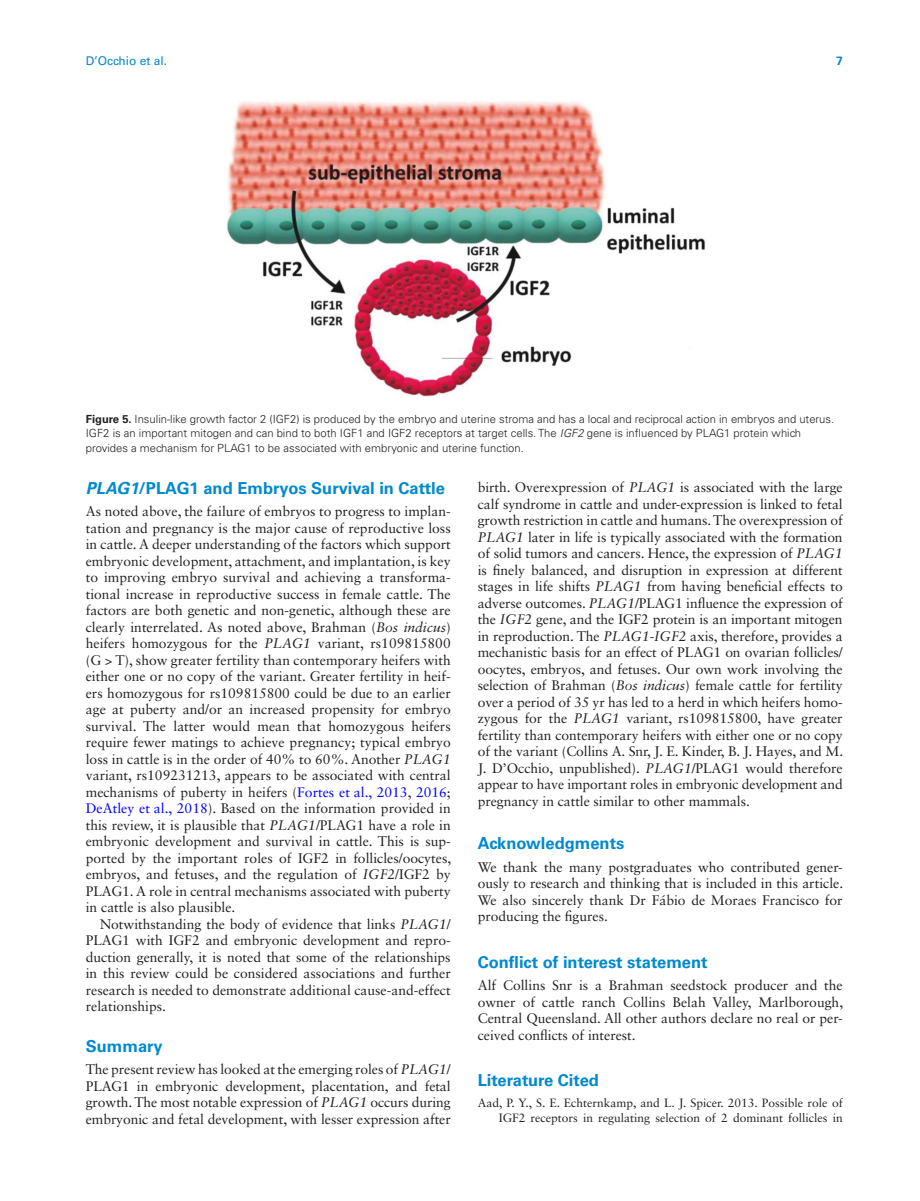
<style>
.page{position:relative;width:920px;height:1201px;background:#fff}
.page>*{position:absolute;margin:0;border:0;box-sizing:border-box;transform-origin:0 0}
.HeadA{font:700 16.5px "Univers LT Std";color:#0089cf}
.EM_Head{font:700 16.5px "Univers LT Std";color:#0089cf}
.EM_Ack_Head{font:700 16.5px "Univers LT Std";color:#0089cf}
.RefHead{font:700 16.5px "Univers LT Std";color:#0089cf}
.Text{font:13.8px/16.5px "Sabon LT Std";letter-spacing:-.005em;color:#231f20;text-align:justify}
.TextInd{font:13.8px/16.5px "Sabon LT Std";color:#231f20;text-align:justify}
.EM_Text{font:13.8px/16.5px "Sabon LT Std";color:#231f20;text-align:justify}
.EM_Ack_Text{font:13.8px/16.5px "Sabon LT Std";color:#231f20;text-align:justify}
.Reference{font:12px/15px "Sabon LT Std";color:#231f20;text-align:right}
.t1{font:12px "Univers LT Std 2";color:#0089cf}
.t2{font:700 12px "Univers LT Std";color:#0089cf}
.FigCapt{font:300 11.25px/14.2px "Univers LT Std";color:#231f20}
.s1{font-weight:700}
.s2{font-style:italic}
.s3{color:#00f}
</style>
<div class="page">
<img style="left:227px;top:101px;width:479px;height:296px">
<p class="t1" style="left:86px;top:53px;width:83px">D’Occhio et al.</p>
<p class="t2" style="left:836px;top:53px;width:8px">7</p>
<p class="FigCapt" style="left:86px;top:412px;width:750px"><span class="s1">Figure 5.</span> Insulin-like growth factor 2 (IGF2) is produced by the embryo and uterine stroma and has a local and reciprocal action in embryos and uterus.<br>IGF2 is an important mitogen and can bind to both IGF1 and IGF2 receptors at target cells. The <span class="s2">IGF2</span> gene is influenced by PLAG1 protein which provides a mechanism for PLAG1 to be associated with embryonic and uterine function.</p>
<h2 class="HeadA" style="left:86px;top:478px;width:361px"><span class="s2">PLAG1</span>/PLAG1 and Embryos Survival in Cattle</h2>
<p class="Text" style="left:86px;top:503px;width:367px">As noted above, the failure of embryos to progress to implan&shy;tation and pregnancy is the major cause of reproductive loss in cattle. A deeper understanding of the factors which support embryonic development, attachment, and implantation, is key to improving embryo survival and achieving a transforma&shy;tional increase in reproductive success in female cattle. The factors are both genetic and non-genetic, although these are clearly interrelated. As noted above, Brahman (<span class="s2">Bos indicus</span>) heifers homozygous for the <span class="s2">PLAG1</span> variant, rs109815800 (G &gt; T), show greater fertility than contemporary heifers with either one or no copy of the variant. Greater fertility in heif&shy;ers homozygous for rs109815800 could be due to an earlier age at puberty and/or an increased propensity for embryo survival. The latter would mean that homozygous heifers require fewer matings to achieve pregnancy; typical embryo loss in cattle is in the order of 40% to 60%. Another <span class="s2">PLAG1 </span>variant, rs109231213, appears to be associated with central mechanisms of puberty in heifers (<span class="s3">Fortes et al., 2013</span>, <span class="s3">2016</span>; <span class="s3">DeAtley et al., 2018</span>). Based on the information provided in this review, it is plausible that <span class="s2">PLAG1</span>/PLAG1 have a role in embryonic development and survival in cattle. This is sup&shy;ported by the important roles of IGF2 in follicles/oocytes, embryos, and fetuses, and the regulation of <span class="s2">IGF2</span>/IGF2 by PLAG1. A role in central mechanisms associated with puberty in cattle is also plausible.</p>
<p class="TextInd" style="left:86px;top:915px;width:366px;text-indent:14px">Notwithstanding the body of evidence that links <span class="s2">PLAG1</span>/ PLAG1 with IGF2 and embryonic development and repro&shy;duction generally, it is noted that some of the relationships in this review could be considered associations and further research is needed to demonstrate additional cause-and-effect relationships.</p>
<h2 class="HeadA" style="left:86px;top:1036px;width:79px">Summary</h2>
<p class="Text" style="left:86px;top:1061px;width:366px">The present review has looked at the emerging roles of <span class="s2">PLAG1</span>/ PLAG1 in embryonic development, placentation, and fetal growth. The most notable expression of <span class="s2">PLAG1</span> occurs during embryonic and fetal development, with lesser expression after</p>
<p class="Text" style="left:478px;top:479px;width:367px">birth. Overexpression of <span class="s2">PLAG1</span> is associated with the large calf syndrome in cattle and under-expression is linked to fetal growth restriction in cattle and humans. The overexpression of <span class="s2">PLAG1</span> later in life is typically associated with the formation of solid tumors and cancers. Hence, the expression of <span class="s2">PLAG1 </span>is finely balanced, and disruption in expression at different stages in life shifts <span class="s2">PLAG1</span> from having beneficial effects to adverse outcomes. <span class="s2">PLAG1</span>/PLAG1 influence the expression of the <span class="s2">IGF2</span> gene, and the IGF2 protein is an important mitogen in reproduction. The <span class="s2">PLAG1</span>-<span class="s2">IGF2</span> axis, therefore, provides a mechanistic basis for an effect of PLAG1 on ovarian follicles/ oocytes, embryos, and fetuses. Our own work involving the selection of Brahman (<span class="s2">Bos indicus</span>) female cattle for fertility over a period of 35 yr has led to a herd in which heifers homo&shy;zygous for the <span class="s2">PLAG1</span> variant, rs109815800, have greater fertility than contemporary heifers with either one or no copy of the variant (Collins A. Snr, J. E. Kinder, B. J. Hayes, and M.<br>J. D’Occhio, unpublished). <span class="s2">PLAG1</span>/PLAG1 would therefore appear to have important roles in embryonic development and pregnancy in cattle similar to other mammals.</p>
<h3 class="EM_Ack_Head" style="left:478px;top:834px;width:148px">Acknowledgments</h3>
<p class="EM_Ack_Text" style="left:478px;top:858px;width:367px">We thank the many postgraduates who contributed gener&shy;ously to research and thinking that is included in this article.<br>We also sincerely thank Dr Fábio de Moraes Francisco for producing the figures.</p>
<h3 class="EM_Head" style="left:478px;top:952px;width:231px">Conflict of interest statement</h3>
<p class="EM_Text" style="left:478px;top:977px;width:367px">Alf Collins Snr is a Brahman seedstock producer and the owner of cattle ranch Collins Belah Valley, Marlborough, Central Queensland. All other authors declare no real or per&shy;ceived conflicts of interest.</p>
<h3 class="RefHead" style="left:478px;top:1071px;width:123px">Literature Cited</h3>
<p class="Reference" style="left:478px;top:1095px;width:366px">Aad, P. Y., S. E. Echternkamp, and L. J. Spicer. 2013. Possible role of<br>IGF2 receptors in regulating selection of 2 dominant follicles in</p>
</div>
